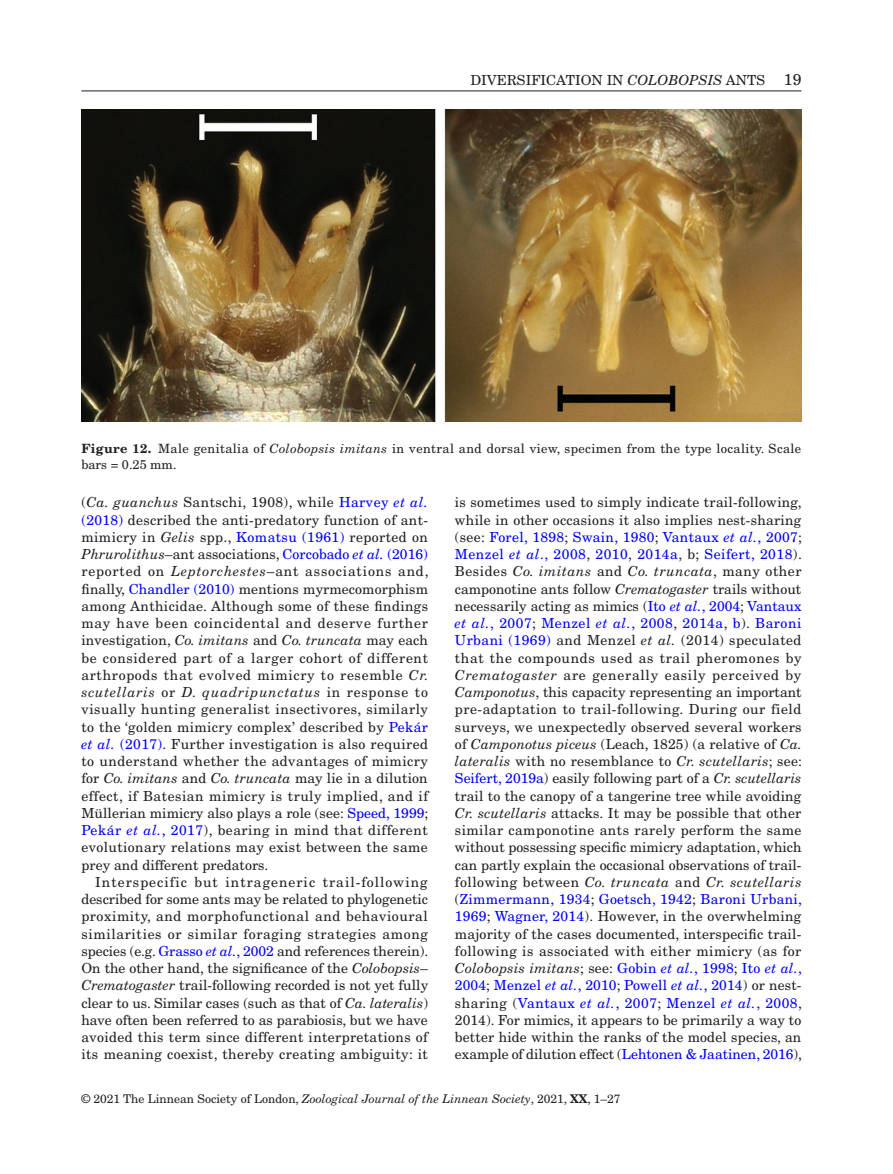
<style>
.page{position:relative;width:893px;height:1174px;background:#fff}
.page>*{position:absolute;margin:0;border:0;box-sizing:border-box;transform-origin:0 0}
.t1{font:13.8px/17.2px "New Century Schlbk";letter-spacing:.005em;color:#231f20;text-align:justify}
.t2{font:12.75px/16.5px "New Century Schlbk";letter-spacing:.03em;color:#231f20}
.t3{font:12px "New Century Schlbk";color:#231f20}
.s1{font-style:italic}
.s2{font-size:15.75px}
.s3{font-weight:700}
.s4{color:#00f}
.s5{font-style:italic;color:#00f}
</style>
<div class="page">
<hr style="left:81px;top:91px;width:720px;height:1px;background:#231f20">
<img style="left:81px;top:110px;width:720px;height:311px">
<p class="t1" style="left:470px;top:71px;width:332px">DIVERSIFICATION IN <span class="s1">COLOBOPSIS</span> ANTS <span class="s2">19</span></p>
<p class="t2" style="left:81px;top:440px;width:721px"><span class="s3">Figure 12.</span> Male genitalia of <span class="s1">Colobopsis imitans</span> in ventral and dorsal view, specimen from the type locality. Scale bars = 0.25 mm.</p>
<p class="t1" style="left:81px;top:494px;width:349px">(<span class="s1">Ca. guanchus</span> Santschi, 1908), while <span class="s4">Harvey</span> <span class="s5">et al. </span><span class="s4">(2018)</span> described the anti-predatory function of ant&shy;mimicry in <span class="s1">Gelis</span> spp., <span class="s4">Komatsu (1961)</span> reported on <span class="s1">Phrurolithus</span>–ant associations, <span class="s4">Corcobado</span> <span class="s5">et al.</span> <span class="s4">(2016) </span>reported on <span class="s1">Leptorchestes</span>–ant associations and, finally, <span class="s4">Chandler (2010)</span> mentions myrmecomorphism among Anthicidae. Although some of these findings may have been coincidental and deserve further investigation, <span class="s1">Co. imitans</span> and <span class="s1">Co. truncata</span> may each be considered part of a larger cohort of different arthropods that evolved mimicry to resemble <span class="s1">Cr. scutellaris</span> or <span class="s1">D. quadripunctatus</span> in response to visually hunting generalist insectivores, similarly to the ‘golden mimicry complex’ described by <span class="s4">Pekár </span><span class="s5">et al.</span> <span class="s4">(2017)</span>. Further investigation is also required to understand whether the advantages of mimicry for <span class="s1">Co. imitans</span> and <span class="s1">Co. truncata</span> may lie in a dilution effect, if Batesian mimicry is truly implied, and if Müllerian mimicry also plays a role (see: <span class="s4">Speed, 1999</span>; <span class="s4">Pekár</span> <span class="s5">et al.</span><span class="s4">, 2017</span>), bearing in mind that different evolutionary relations may exist between the same prey and different predators.</p>
<p class="t1" style="left:81px;top:873px;width:348px;text-indent:14px">Interspecific but intrageneric trail-following described for some ants may be related to phylogenetic proximity, and morphofunctional and behavioural similarities or similar foraging strategies among species (e.g. <span class="s4">Grasso</span> <span class="s5">et al.</span><span class="s4">, 2002</span> and references therein).<br>On the other hand, the significance of the <span class="s1">Colobopsis</span>– <span class="s1">Crematogaster</span> trail-following recorded is not yet fully clear to us. Similar cases (such as that of <span class="s1">Ca. lateralis</span>) have often been referred to as parabiosis, but we have avoided this term since different interpretations of its meaning coexist, thereby creating ambiguity: it</p>
<p class="t1" style="left:455px;top:494px;width:349px">is sometimes used to simply indicate trail-following, while in other occasions it also implies nest-sharing (see: <span class="s4">Forel, 1898</span>; <span class="s4">Swain, 1980</span>; <span class="s4">Vantaux</span> <span class="s5">et al.</span><span class="s4">, 2007</span>; <span class="s4">Menzel</span> <span class="s5">et al</span><span class="s4">., 2008</span>, <span class="s4">2010</span>, <span class="s4">2014a</span>, b; <span class="s4">Seifert, 2018</span>).<br>Besides <span class="s1">Co. imitans</span> and <span class="s1">Co. truncata</span>, many other camponotine ants follow <span class="s1">Crematogaster</span> trails without necessarily acting as mimics (<span class="s4">Ito</span> <span class="s5">et al.</span><span class="s4">, 2004</span>; <span class="s4">Vantaux </span><span class="s5">et al.</span><span class="s4">, 2007</span>; <span class="s4">Menzel</span> <span class="s5">et al.</span><span class="s4">, 2008</span>, <span class="s4">2014a</span>, <span class="s4">b</span>). <span class="s4">Baroni Urbani (1969)</span> and Menzel <span class="s1">et al.</span> (2014) speculated that the compounds used as trail pheromones by <span class="s1">Crematogaster</span> are generally easily perceived by <span class="s1">Camponotus</span>, this capacity representing an important pre-adaptation to trail-following. During our field surveys, we unexpectedly observed several workers of <span class="s1">Camponotus piceus</span> (Leach, 1825) (a relative of <span class="s1">Ca. lateralis</span> with no resemblance to <span class="s1">Cr. scutellaris</span>; see:<br><span class="s4">Seifert, 2019a</span>) easily following part of a <span class="s1">Cr. scutellaris </span>trail to the canopy of a tangerine tree while avoiding <span class="s1">Cr. scutellaris</span> attacks. It may be possible that other similar camponotine ants rarely perform the same without possessing specific mimicry adaptation, which can partly explain the occasional observations of trail&shy;following between <span class="s1">Co. truncata</span> and <span class="s1">Cr. scutellaris </span>(<span class="s4">Zimmermann, 1934</span>; <span class="s4">Goetsch, 1942</span>; <span class="s4">Baroni Urbani, 1969</span>; <span class="s4">Wagner, 2014</span>). However, in the overwhelming majority of the cases documented, interspecific trail&shy;following is associated with either mimicry (as for <span class="s1">Colobopsis imitans</span>; see: <span class="s4">Gobin</span> <span class="s5">et al.</span><span class="s4">, 1998</span>; <span class="s4">Ito</span> <span class="s5">et al.</span><span class="s4">, 2004</span>; <span class="s4">Menzel</span> <span class="s5">et al.</span><span class="s4">, 2010</span>; <span class="s4">Powell</span> <span class="s5">et al.</span><span class="s4">, 2014</span>) or nest&shy;sharing (<span class="s4">Vantaux</span> <span class="s5">et al.</span><span class="s4">, 2007</span>; <span class="s4">Menzel</span> <span class="s5">et al.</span><span class="s4">, 2008</span>, 2014). For mimics, it appears to be primarily a way to better hide within the ranks of the model species, an example of dilution effect (<span class="s4">Lehtonen &amp; Jaatinen, 2016</span>),</p>
<p class="t3" style="left:81px;top:1091px;width:540px">© 2021 The Linnean Society of London, <span class="s1">Zoological Journal of the Linnean Society</span>, 2021, <span class="s3">XX</span>, 1–27</p>
</div>
